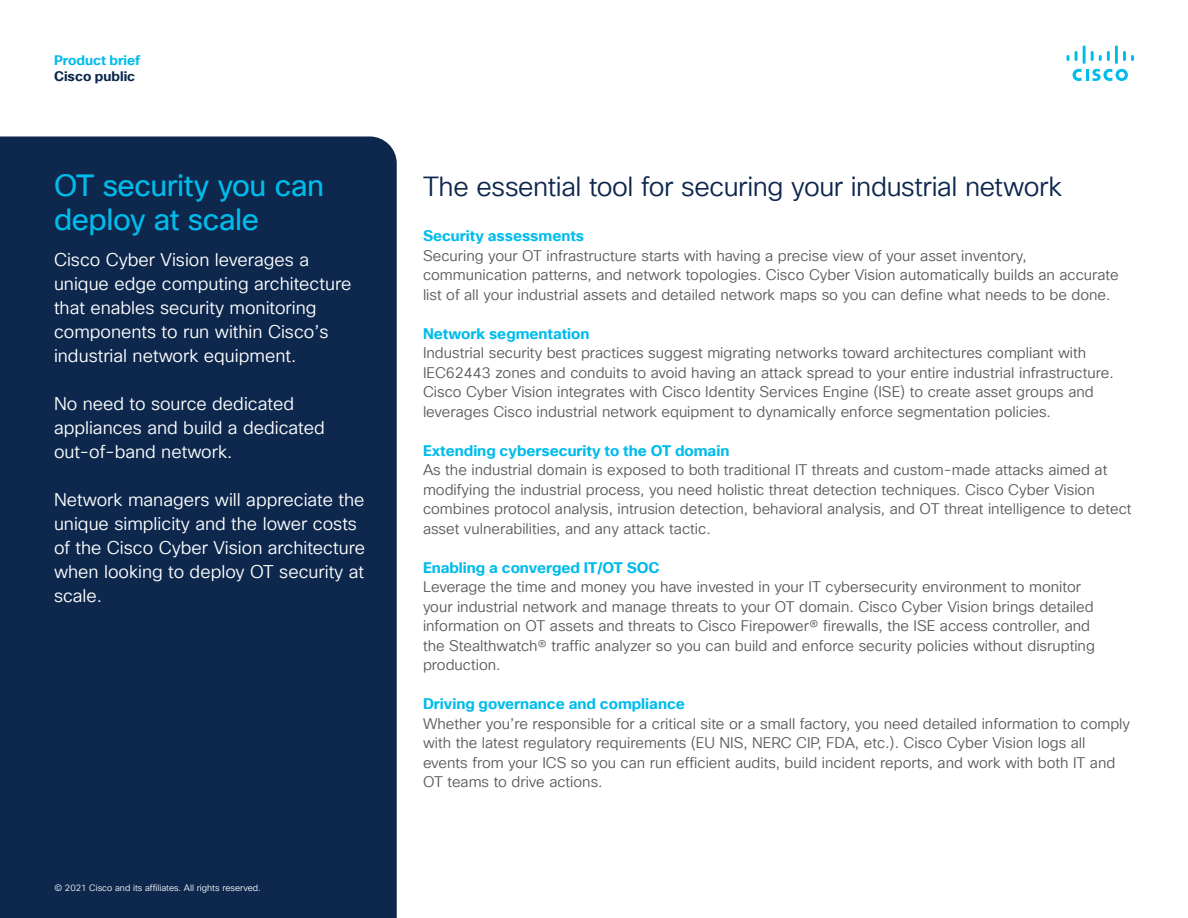
<style>
.page{position:relative;width:1188px;height:918px;background:#fff}
.page>*{position:absolute;margin:0;border:0;box-sizing:border-box;transform-origin:0 0}
.t1{font:30px/34.5px "Cisco Sans TT";letter-spacing:-.015em;color:#00bceb}
.t2{font:27px "Cisco Sans TT Light";letter-spacing:-.015em;color:#0d274d}
.t3{font:18px/24px "Cisco Sans TT Light";color:#fff}
.t4{font:15px/19.5px "Cisco Sans TT Light";color:#58595b}
.t5{font:700 15px "Cisco Sans TT";color:#00bceb}
.t6{font:700 13.5px "Cisco Sans TT";color:#00bceb}
.t7{font:700 13.5px "Cisco Sans TT";color:#0d274d}
.t8{font:9px "Cisco Sans TT Light";color:#fff}
</style>
<div class="page">
<svg style="left:1073px;top:69px;width:55px;height:12px"></svg>
<svg style="left:1067px;top:55px;width:2px;height:6px"></svg>
<svg style="left:1075px;top:51px;width:3px;height:10px"></svg>
<hr style="left:1083px;top:45px;width:3px;height:19px;background:#00bceb">
<svg style="left:1091px;top:51px;width:19px;height:10px"></svg>
<hr style="left:1115px;top:45px;width:3px;height:19px;background:#00bceb">
<svg style="left:1123px;top:51px;width:11px;height:10px"></svg>
<div style="left:0;top:136px;width:397px;height:782px;background:#0d274d"></div>
<p class="t6" style="left:54px;top:51px;width:88px">Product brief</p>
<p class="t7" style="left:54px;top:67px;width:83px">Cisco public</p>
<h1 class="t1" style="left:54px;top:169px;width:272px">OT security you can deploy at scale</h1>
<p class="t3" style="left:54px;top:248px;width:299px">Cisco Cyber Vision leverages a unique edge computing architecture that enables security monitoring components to run within Cisco’s industrial network equipment.</p>
<p class="t3" style="left:54px;top:392px;width:272px">No need to source dedicated appliances and build a dedicated out-of-band network.</p>
<p class="t3" style="left:54px;top:488px;width:313px">Network managers will appreciate the unique simplicity and the lower costs of the Cisco Cyber Vision architecture when looking to deploy OT security at scale.</p>
<p class="t8" style="left:54px;top:882px;width:208px">© 2021 Cisco and its affiliates. All rights reserved.</p>
<h2 class="t2" style="left:423px;top:169px;width:640px">The essential tool for securing your industrial network</h2>
<p class="t5" style="left:423px;top:226px;width:163px">Security assessments</p>
<p class="t4" style="left:423px;top:246px;width:697px">Securing your OT infrastructure starts with having a precise view of your asset inventory, communication patterns, and network topologies. Cisco Cyber Vision automatically builds an accurate list of all your industrial assets and detailed network maps so you can define what needs to be done.</p>
<p class="t5" style="left:423px;top:323px;width:168px">Network segmentation</p>
<p class="t4" style="left:423px;top:344px;width:692px">Industrial security best practices suggest migrating networks toward architectures compliant with IEC62443 zones and conduits to avoid having an attack spread to your entire industrial infrastructure.<br>Cisco Cyber Vision integrates with Cisco Identity Services Engine (ISE) to create asset groups and leverages Cisco industrial network equipment to dynamically enforce segmentation policies.</p>
<p class="t5" style="left:423px;top:440px;width:308px">Extending cybersecurity to the OT domain</p>
<p class="t4" style="left:423px;top:461px;width:710px">As the industrial domain is exposed to both traditional IT threats and custom-made attacks aimed at modifying the industrial process, you need holistic threat detection techniques. Cisco Cyber Vision combines protocol analysis, intrusion detection, behavioral analysis, and OT threat intelligence to detect asset vulnerabilities, and any attack tactic.</p>
<p class="t5" style="left:423px;top:557px;width:238px">Enabling a converged IT/OT SOC</p>
<p class="t4" style="left:423px;top:578px;width:673px">Leverage the time and money you have invested in your IT cybersecurity environment to monitor your industrial network and manage threats to your OT domain. Cisco Cyber Vision brings detailed information on OT assets and threats to Cisco Firepower® firewalls, the ISE access controller, and the Stealthwatch® traffic analyzer so you can build and enforce security policies without disrupting production.</p>
<p class="t5" style="left:423px;top:694px;width:263px">Driving governance and compliance</p>
<p class="t4" style="left:423px;top:714px;width:709px">Whether you’re responsible for a critical site or a small factory, you need detailed information to comply with the latest regulatory requirements (EU NIS, NERC CIP, FDA, etc.). Cisco Cyber Vision logs all events from your ICS so you can run efficient audits, build incident reports, and work with both IT and OT teams to drive actions.</p>
</div>
